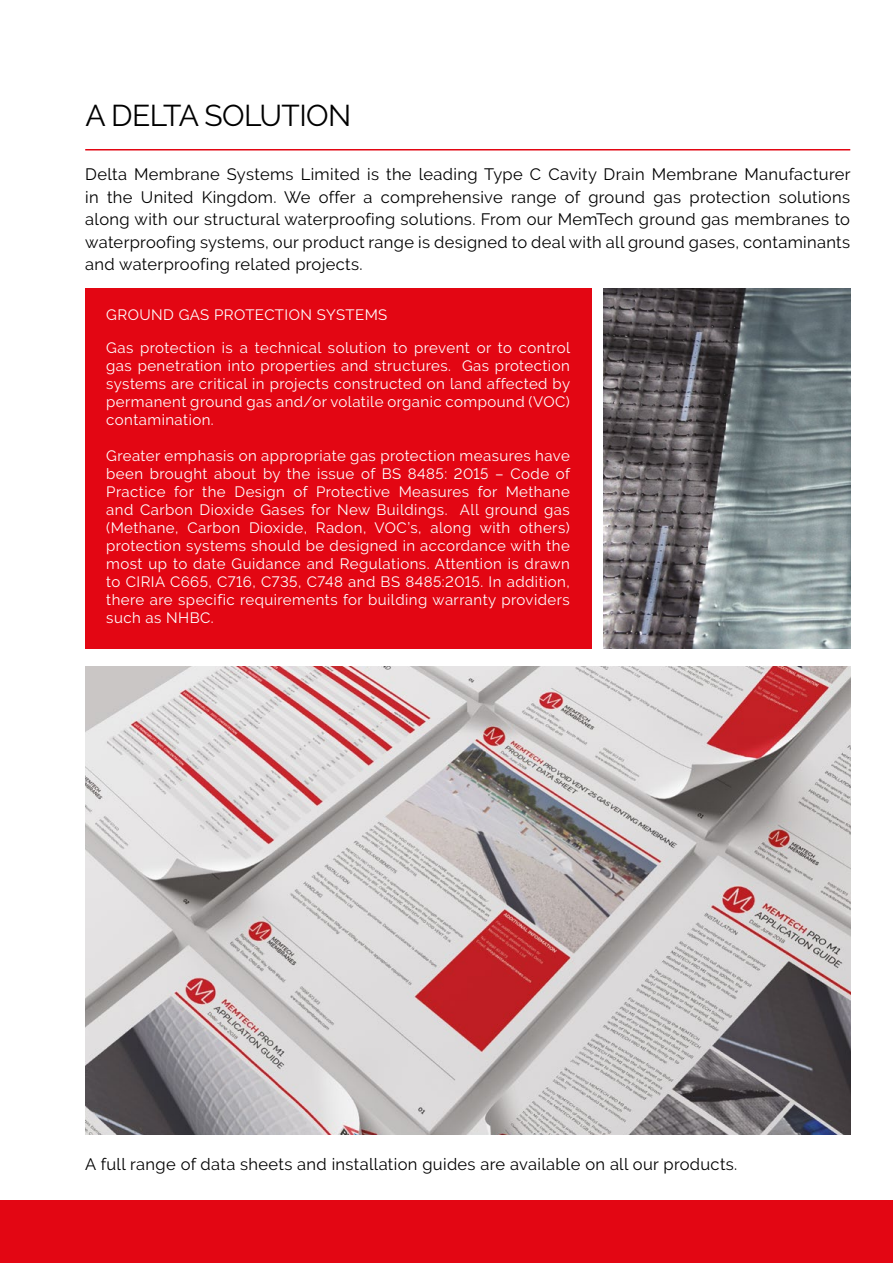
<style>
.page{position:relative;width:893px;height:1263px;background:#fff}
.page>*{position:absolute;margin:0;border:0;box-sizing:border-box;transform-origin:0 0}
.t1{font:30px "Raleway";letter-spacing:-.02em;color:#000}
.t2{font:16.5px/22.5px "Raleway";letter-spacing:.02em;color:#000;text-align:justify}
.t3{font:15px/18px "Raleway";letter-spacing:.03em;color:#fff;text-align:justify}
</style>
<div class="page">
<div style="left:0;top:1200px;width:893px;height:63px;background:#e30613"></div>
<hr style="left:85px;top:149px;width:765px;height:1px;background:#e30613">
<div style="left:85px;top:288px;width:506px;height:360px;background:#e30613"></div>
<img style="left:604px;top:288px;width:246px;height:360px">
<img style="left:85px;top:666px;width:765px;height:468px">
<h1 class="t1" style="left:85px;top:98px;width:267px">A DELTA SOLUTION</h1>
<p class="t2" style="left:85px;top:163px;width:767px">Delta Membrane Systems Limited is the leading Type C Cavity Drain Membrane Manufacturer in the United Kingdom. We offer a comprehensive range of ground gas protection solutions along with our structural waterproofing solutions. From our MemTech ground gas membranes to waterproofing systems, our product range is designed to deal with all ground gases, contaminants and waterproofing related projects.</p>
<p class="t3" style="left:106px;top:299px;width:465px;line-height:32.4px">GROUND GAS PROTECTION SYSTEMS<br>Gas protection is a technical solution to prevent or to control</p>
<p class="t3" style="left:106px;top:356px;width:465px">gas penetration into properties and structures. Gas protection systems are critical in projects constructed on land affected by permanent ground gas and/or volatile organic compound (VOC) contamination.</p>
<p class="t3" style="left:106px;top:446px;width:465px">Greater emphasis on appropriate gas protection measures have been brought about by the issue of BS 8485: 2015 – Code of Practice for the Design of Protective Measures for Methane and Carbon Dioxide Gases for New Buildings. All ground gas (Methane, Carbon Dioxide, Radon, VOC’s, along with others) protection systems should be designed in accordance with the most up to date Guidance and Regulations. Attention is drawn to CIRIA C665, C716, C735, C748 and BS 8485:2015. In addition, there are specific requirements for building warranty providers such as NHBC.</p>
<p class="t2" style="left:85px;top:1153px;width:654px">A full range of data sheets and installation guides are available on all our products.</p>
</div>
